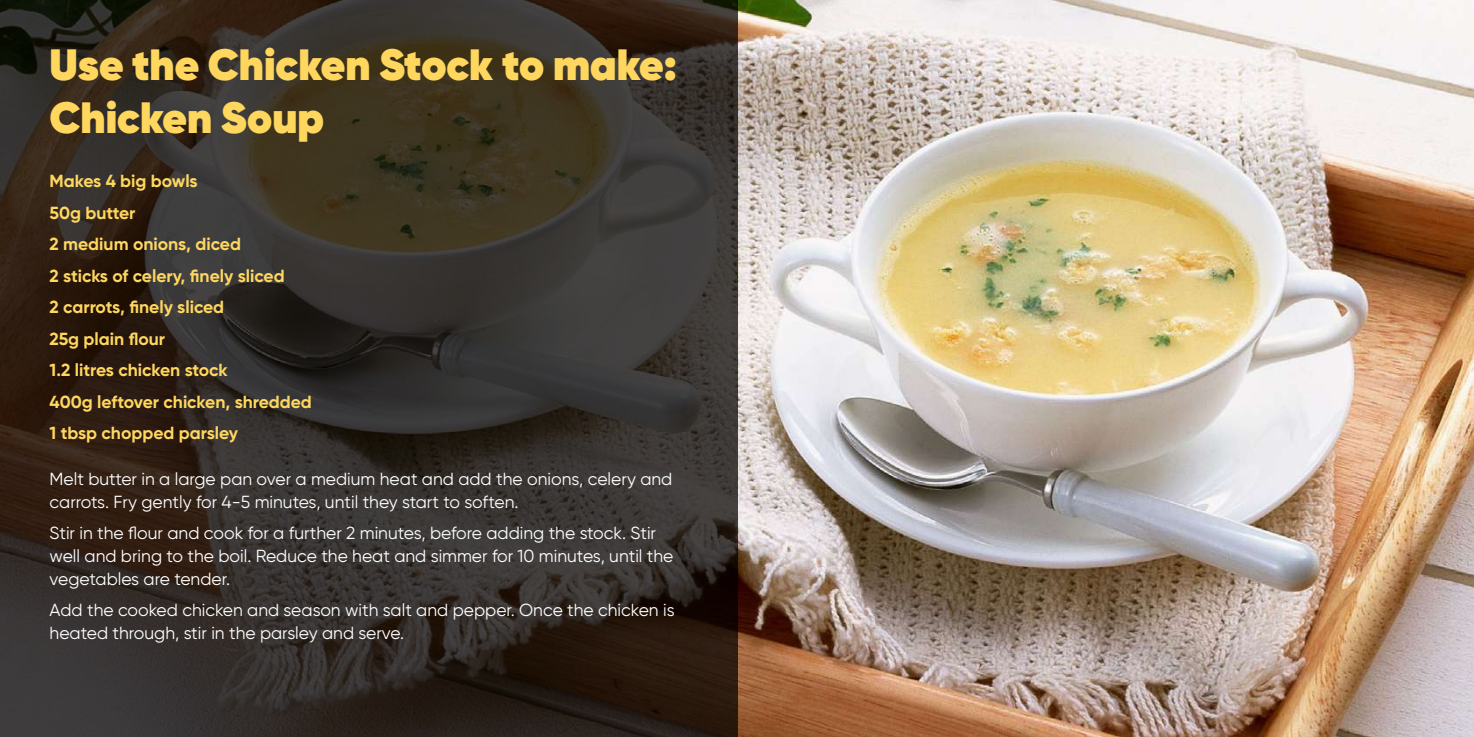
<style>
.page{position:relative;width:1474px;height:737px;background:#fff}
.page>*{position:absolute;margin:0;border:0;box-sizing:border-box;transform-origin:0 0}
.t1{font:800 43.75px/52.5px "Gilroy";color:#ffd75f}
.t2{font:17.5px/22.8px "Gilroy";color:#fff}
.t3{font:700 17.5px/31.5px "Gilroy";color:#ffd75f}
</style>
<div class="page">
<img style="left:737px;top:0;width:736px;height:737px">
<svg style="left:0;top:0;width:737px;height:737px;background:#342d27"></svg>
<h1 class="t1" style="left:50px;top:38px;width:628px">Use the Chicken Stock to make:<br>Chicken Soup</h1>
<p class="t3" style="left:50px;top:165px;width:264px">Makes 4 big bowls<br>50g butter<br>2 medium onions, diced<br>2 sticks of celery, finely sliced<br>2 carrots, finely sliced<br>25g plain flour<br>1.2 litres chicken stock<br>400g leftover chicken, shredded<br>1 tbsp chopped parsley</p>
<p class="t2" style="left:50px;top:467px;width:624px">Melt butter in a large pan over a medium heat and add the onions, celery and carrots. Fry gently for 4-5 minutes, until they start to soften.</p>
<p class="t2" style="left:50px;top:521px;width:625px">Stir in the flour and cook for a further 2 minutes, before adding the stock. Stir well and bring to the boil. Reduce the heat and simmer for 10 minutes, until the vegetables are tender.</p>
<p class="t2" style="left:50px;top:598px;width:626px">Add the cooked chicken and season with salt and pepper. Once the chicken is heated through, stir in the parsley and serve.</p>
</div>
